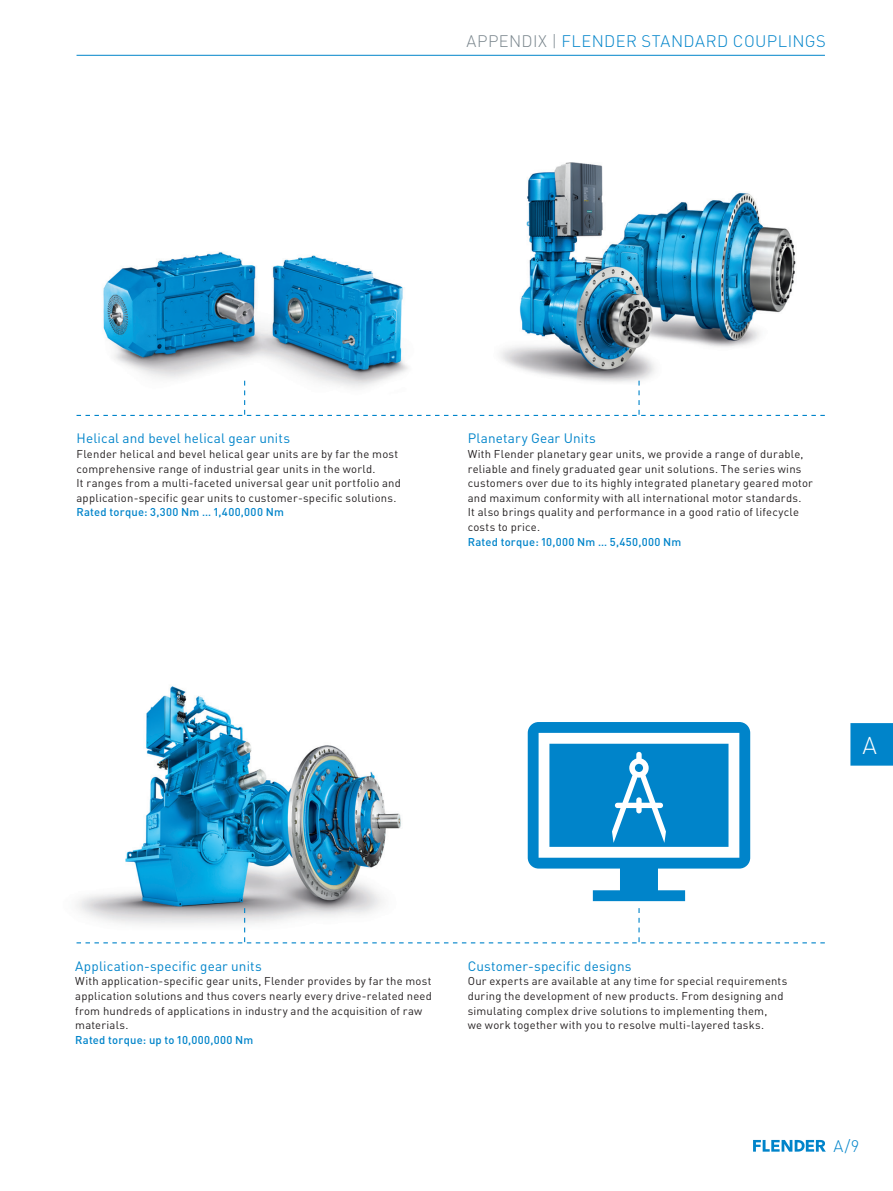
<style>
.page{position:relative;width:893px;height:1191px;background:#fff}
.page>*{position:absolute;margin:0;border:0;box-sizing:border-box;transform-origin:0 0}
.t1{font:300 24px "DIN Pro";color:#fff}
.t2{font:300 16.5px "DIN Pro";letter-spacing:.025em;color:#0084ca}
.t3{font:13.5px "DIN Pro";letter-spacing:.01em;color:#0084ca}
.t4{font:11.25px/14.7px "DIN Pro";letter-spacing:.02em;color:#231f20}
.t5{font:500 11.25px "DIN Pro";letter-spacing:.02em;color:#0084ca}
.s1{color:#7a868d}
</style>
<div class="page">
<hr style="left:77px;top:55px;width:748px;height:1px;background:#0084ca">
<hr style="left:0;top:0;width:1px;height:1191px;background:#7a868d">
<img style="left:500px;top:162px;width:296px;height:219px">
<img style="left:76px;top:252px;width:332px;height:164px">
<img style="left:76px;top:686px;width:355px;height:258px">
<svg style="left:528px;top:722px;width:222px;height:179px"></svg>
<svg style="left:77px;top:381px;width:748px;height:35px"></svg>
<svg style="left:77px;top:908px;width:748px;height:35px"></svg>
<svg style="left:753px;top:1140px;width:73px;height:11px"></svg>
<div style="left:850px;top:723px;width:43px;height:42px;background:#0084ca"></div>
<h2 class="t2" style="left:466px;top:28px;width:361px"><span class="s1">APPENDIX |</span> FLENDER STANDARD COUPLINGS</h2>
<p class="t3" style="left:77px;top:428px;width:215px">Helical and bevel helical gear units</p>
<p class="t4" style="left:77px;top:446px;width:326px">Flender helical and bevel helical gear units are by far the most comprehensive range of industrial gear units in the world.<br>It ranges from a multi-faceted universal gear unit portfolio and application-specific gear units to customer-specific solutions.</p>
<p class="t5" style="left:77px;top:504px;width:209px">Rated torque: 3,300 Nm … 1,400,000 Nm</p>
<p class="t3" style="left:468px;top:428px;width:130px">Planetary Gear Units</p>
<p class="t4" style="left:468px;top:446px;width:347px">With Flender planetary gear units, we provide a range of durable, reliable and finely graduated gear unit solutions. The series wins customers over due to its highly integrated planetary geared motor and maximum conformity with all international motor standards.<br>It also brings quality and performance in a good ratio of lifecycle costs to price.</p>
<p class="t5" style="left:468px;top:533px;width:215px">Rated torque: 10,000 Nm … 5,450,000 Nm</p>
<h1 class="t1" style="left:862px;top:726px;width:16px">A</h1>
<p class="t3" style="left:75px;top:955px;width:188px">Application-specific gear units</p>
<p class="t4" style="left:75px;top:973px;width:358px">With application-specific gear units, Flender provides by far the most application solutions and thus covers nearly every drive-related need from hundreds of applications in industry and the acquisition of raw materials.</p>
<p class="t5" style="left:75px;top:1031px;width:180px">Rated torque: up to 10,000,000 Nm</p>
<p class="t3" style="left:468px;top:955px;width:165px">Customer-specific designs</p>
<p class="t4" style="left:468px;top:973px;width:321px">Our experts are available at any time for special requirements during the development of new products. From designing and simulating complex drive solutions to implementing them,<br>we work together with you to resolve multi-layered tasks.</p>
<h2 class="t2" style="left:833px;top:1133px;width:27px">A/9</h2>
</div>
